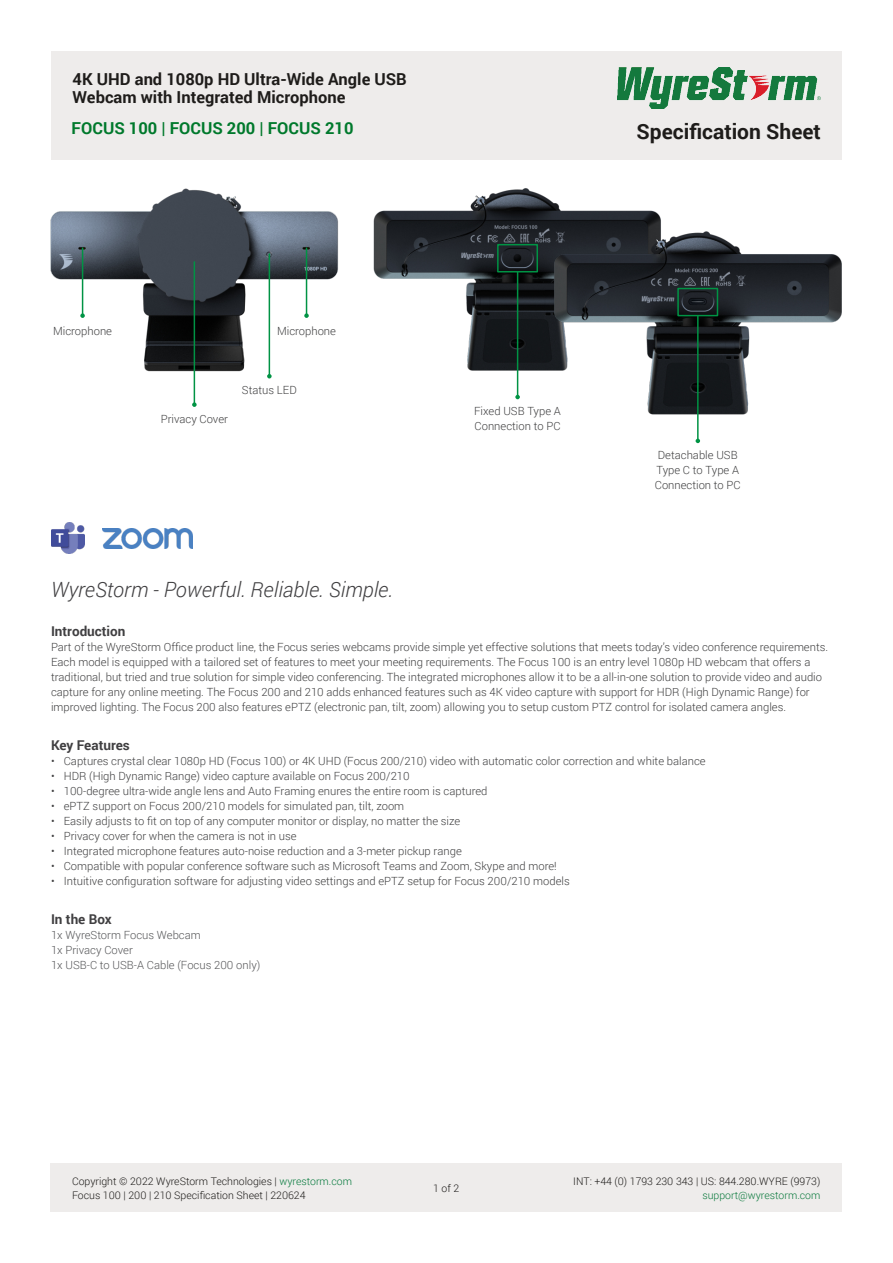
<style>
.page{position:relative;width:893px;height:1263px;background:#fff}
.page>*{position:absolute;margin:0;border:0;box-sizing:border-box;transform-origin:0 0}
.t1{font:italic 300 21px "Roboto";color:#403f41}
.t2{font:700 21px "Roboto";color:#1e1c1a}
.t3{font:700 16.5px/18px "Roboto";color:#1e1c1a}
.t4{font:700 16.5px "Roboto";color:#00792c}
.t5{font:700 13.5px "Roboto";color:#403f41}
.t6{font:300 11.25px/15px "Roboto";color:#404041}
.t7{font:300 11.25px/15px "Roboto";color:#555658}
.t8{font:300 10.5px/13.5px "Roboto";color:#1e1c1a}
.t9{font:300 10.5px "Roboto";color:#0b7a3d}
.s1{color:#077a3d}
</style>
<div class="page">
<div style="left:51px;top:51px;width:791px;height:108px;background:#eeeceb"></div>
<img style="left:618px;top:68px;width:202px;height:37px">
<div style="left:50px;top:1164px;width:792px;height:48px;background:#eeeceb"></div>
<img style="left:50px;top:159px;width:197px;height:243px">
<img style="left:247px;top:105px;width:421px;height:274px">
<img style="left:427px;top:149px;width:415px;height:295px">
<svg style="left:80px;top:313px;width:5px;height:5px"></svg>
<hr style="left:82px;top:248px;width:1px;height:66px;background:#009344">
<svg style="left:304px;top:313px;width:5px;height:5px"></svg>
<hr style="left:306px;top:248px;width:1px;height:66px;background:#009344">
<svg style="left:267px;top:374px;width:5px;height:4px"></svg>
<hr style="left:269px;top:254px;width:1px;height:121px;background:#009344">
<svg style="left:192px;top:402px;width:5px;height:5px"></svg>
<hr style="left:194px;top:262px;width:1px;height:141px;background:#009344">
<svg style="left:515px;top:395px;width:5px;height:4px"></svg>
<hr style="left:517px;top:272px;width:1px;height:124px;background:#009344">
<svg style="left:696px;top:439px;width:4px;height:4px"></svg>
<hr style="left:697px;top:316px;width:2px;height:123px;background:#009344">
<div style="left:497px;top:244px;width:41px;height:28px;border:2px solid #009344"></div>
<div style="left:677px;top:288px;width:41px;height:28px;border:2px solid #009344"></div>
<img style="left:51px;top:523px;width:33px;height:31px">
<img style="left:102px;top:528px;width:90px;height:20px">
<h2 class="t3" style="left:73px;top:70px;width:336px">4K UHD and 1080p HD Ultra-Wide Angle USB<br>Webcam with Integrated Microphone</h2>
<h2 class="t4" style="left:72px;top:116px;width:283px">FOCUS 100 | FOCUS 200 | FOCUS 210</h2>
<h1 class="t2" style="left:637px;top:117px;width:186px">Specification Sheet</h1>
<p class="t6" style="left:53px;top:323px;width:60px">Microphone</p>
<p class="t6" style="left:277px;top:323px;width:60px">Microphone</p>
<p class="t6" style="left:161px;top:411px;width:69px">Privacy Cover</p>
<p class="t6" style="left:242px;top:382px;width:56px">Status LED</p>
<h1 class="t1" style="left:51px;top:574px;width:344px">WyreStorm - Powerful. Reliable. Simple.</h1>
<p class="t6" style="left:474px;top:403px;width:88px">Fixed USB Type A<br>Connection to PC</p>
<p class="t6" style="left:655px;top:447px;width:87px">Detachable USB<br>Type C to Type A<br>Connection to PC</p>
<p class="t5" style="left:51px;top:621px;width:76px">Introduction</p>
<p class="t6" style="left:51px;top:639px;width:779px">Part of the WyreStorm Office product line, the Focus series webcams provide simple yet effective solutions that meets today’s video conference requirements.<br>Each model is equipped with a tailored set of features to meet your meeting requirements. The Focus 100 is an entry level 1080p HD webcam that offers a traditional, but tried and true solution for simple video conferencing. The integrated microphones allow it to be a all-in-one solution to provide video and audio capture for any online meeting. The Focus 200 and 210 adds enhanced features such as 4K video capture with support for HDR (High Dynamic Range) for improved lighting. The Focus 200 also features ePTZ (electronic pan, tilt, zoom) allowing you to setup custom PTZ control for isolated camera angles.</p>
<p class="t5" style="left:51px;top:735px;width:80px">Key Features</p>
<p class="t6" style="left:51px;top:753px;width:656px">• Captures crystal clear 1080p HD (Focus 100) or 4K UHD (Focus 200/210) video with automatic color correction and white balance</p>
<p class="t6" style="left:51px;top:768px;width:360px">• HDR (High Dynamic Range) video capture available on Focus 200/210</p>
<p class="t6" style="left:51px;top:783px;width:438px">• 100-degree ultra-wide angle lens and Auto Framing enures the entire room is captured</p>
<p class="t6" style="left:51px;top:798px;width:355px">• ePTZ support on Focus 200/210 models for simulated pan, tilt, zoom</p>
<p class="t6" style="left:51px;top:813px;width:411px">• Easily adjusts to fit on top of any computer monitor or display, no matter the size</p>
<p class="t6" style="left:51px;top:828px;width:247px">• Privacy cover for when the camera is not in use</p>
<p class="t6" style="left:51px;top:843px;width:412px">• Integrated microphone features auto-noise reduction and a 3-meter pickup range</p>
<p class="t6" style="left:51px;top:858px;width:507px">• Compatible with popular conference software such as Microsoft Teams and Zoom, Skype and more!</p>
<p class="t6" style="left:51px;top:873px;width:520px">• Intuitive configuration software for adjusting video settings and ePTZ setup for Focus 200/210 models</p>
<p class="t5" style="left:51px;top:910px;width:62px">In the Box</p>
<p class="t7" style="left:51px;top:927px;width:211px">1x WyreStorm Focus Webcam<br>1x Privacy Cover<br>1x USB-C to USB-A Cable (Focus 200 only)</p>
<p class="t8" style="left:72px;top:1174px;width:281px">Copyright © 2022 WyreStorm Technologies | <span class="s1">wyrestorm.com<br></span>Focus 100 | 200 | 210 Specification Sheet | 220624</p>
<p class="t8" style="left:573px;top:1174px;width:249px">INT: +44 (0) 1793 230 343 | US: 844.280.WYRE (9973)</p>
<p class="t8" style="left:433px;top:1181px;width:28px">1of2</p>
<p class="t9" style="left:702px;top:1187px;width:120px">support@wyrestorm.com</p>
</div>
